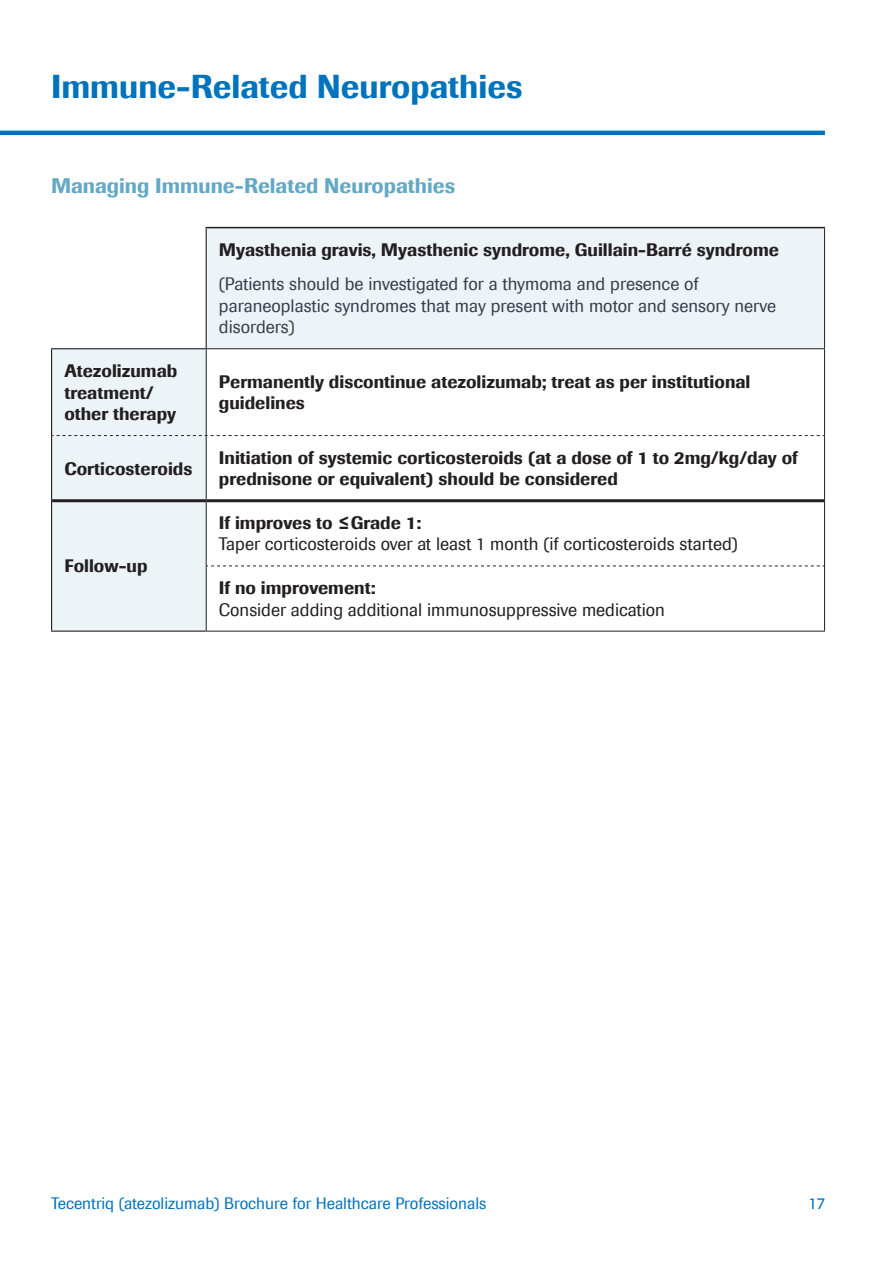
<style>
.page{position:relative;width:893px;height:1263px;background:#fff}
.page>*{position:absolute;margin:0;border:0;box-sizing:border-box;transform-origin:0 0}
.heading{font:500 33px "Imago";color:#0073bd}
._3rd_heading{font:500 21px "Imago";color:#63a8c5}
.table_body{font:500 18px/21.6px "Imago";color:#231f20}
.table_body-2{font:18px/21.6px "Imago";color:#231f20}
.table_body-3{font:18px/21.6px "Imago";color:#373e4b}
.table_header_left_al{font:500 18px/21.6px "Imago";color:#231f20}
.t1{font:16.5px "Imago";color:#0073bd}
.s1{font-weight:500}
</style>
<div class="page">
<hr style="left:0;top:131px;width:825px;height:4px;background:#0073bd">
<svg style="left:52px;top:228px;width:772px;height:403px"></svg>
<hr style="left:206px;top:228px;width:1px;height:120px;background:#231f20">
<hr style="left:206px;top:227px;width:619px;height:1px;background:#231f20">
<hr style="left:824px;top:228px;width:1px;height:120px;background:#231f20">
<hr style="left:51px;top:349px;width:1px;height:86px;background:#231f20">
<hr style="left:51px;top:348px;width:155px;height:1px;background:#231f20">
<hr style="left:206px;top:349px;width:1px;height:86px;background:#231f20">
<hr style="left:206px;top:348px;width:619px;height:1px;background:#231f20">
<hr style="left:824px;top:349px;width:1px;height:86px;background:#231f20">
<hr style="left:51px;top:435px;width:1px;height:66px;background:#231f20">
<hr style="left:206px;top:436px;width:1px;height:63px;background:#231f20">
<hr style="left:824px;top:435px;width:1px;height:66px;background:#231f20">
<hr style="left:51px;top:501px;width:1px;height:65px;background:#231f20">
<hr style="left:51px;top:566px;width:1px;height:64px;background:#231f20">
<hr style="left:51px;top:630px;width:155px;height:2px;background:#231f20">
<svg style="left:52px;top:435px;width:772px;height:1px"></svg>
<hr style="left:206px;top:502px;width:1px;height:64px;background:#231f20">
<hr style="left:824px;top:501px;width:1px;height:65px;background:#231f20">
<hr style="left:206px;top:566px;width:1px;height:65px;background:#231f20">
<hr style="left:824px;top:566px;width:1px;height:65px;background:#231f20">
<hr style="left:206px;top:631px;width:619px;height:1px;background:#231f20">
<svg style="left:207px;top:565px;width:617px;height:1px"></svg>
<hr style="left:52px;top:499px;width:154px;height:3px;background:#231f20">
<hr style="left:206px;top:499px;width:618px;height:3px;background:#231f20">
<p class="heading" style="left:51px;top:65px;width:473px">Immune-Related Neuropathies</p>
<p class="_3rd_heading" style="left:51px;top:172px;width:406px">Managing Immune-Related Neuropathies</p>
<p class="table_body" style="left:219px;top:238px;width:561px">Myasthenia gravis, Myasthenic syndrome, Guillain-Barré syndrome</p>
<p class="table_body-3" style="left:219px;top:273px;width:559px">(Patients should be investigated for a thymoma and presence of paraneoplastic syndromes that may present with motor and sensory nerve disorders)</p>
<p class="table_header_left_al" style="left:64px;top:360px;width:114px">Atezolizumab treatment/ other therapy</p>
<p class="table_body" style="left:219px;top:370px;width:533px">Permanently discontinue atezolizumab; treat as per institutional guidelines</p>
<p class="table_header_left_al" style="left:64px;top:457px;width:130px">Corticosteroids</p>
<p class="table_body" style="left:219px;top:446px;width:580px">Initiation of systemic corticosteroids (at a dose of 1 to 2mg/kg/day of prednisone or equivalent) should be considered</p>
<p class="table_header_left_al" style="left:64px;top:555px;width:85px">Follow-up</p>
<p class="table_body-2" style="left:219px;top:512px;width:520px"><span class="s1">If improves to ≤Grade 1:<br></span>Taper corticosteroids over at least 1 month (if corticosteroids started)</p>
<p class="table_body-2" style="left:219px;top:577px;width:448px"><span class="s1">If no improvement:<br></span>Consider adding additional immunosuppressive medication</p>
<p class="t1" style="left:51px;top:1192px;width:437px">Tecentriq (atezolizumab) Brochure for Healthcare Professionals</p>
<p class="t1" style="left:808px;top:1192px;width:18px">17</p>
</div>
